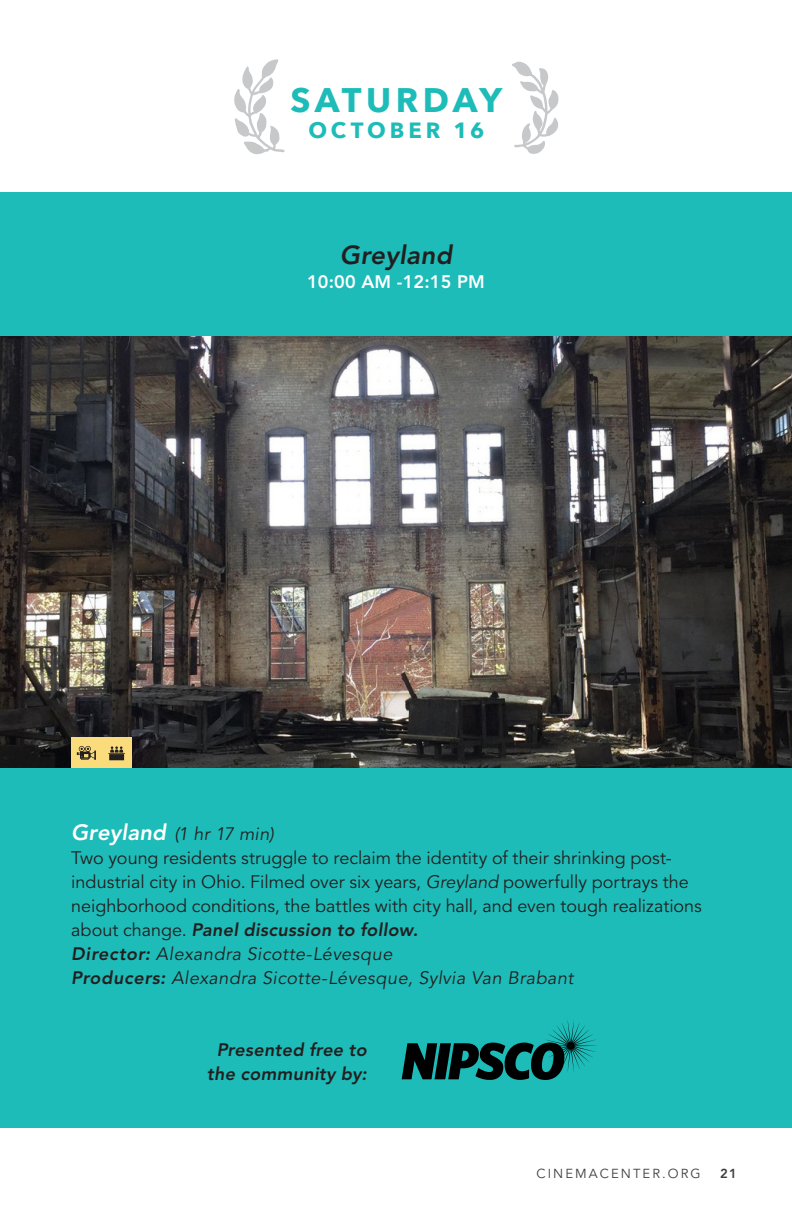
<style>
.page{position:relative;width:792px;height:1224px;background:#fff}
.page>*{position:absolute;margin:0;border:0;box-sizing:border-box;transform-origin:0 0}
.t1{font:700 34px "Avenir Next";letter-spacing:.125em;color:#1dbcb8}
.t2{font:italic 800 26px "Avenir";letter-spacing:.01em;color:#231f20}
.t3{font:700 22px "Avenir Next";letter-spacing:.175em;color:#1dbcb8}
.t4{font:18px/24px "Avenir";color:#231f20}
.t5{font:italic 18px "Avenir";letter-spacing:.025em;color:#231f20}
.t6{font:italic 800 18px/24px "Avenir";letter-spacing:.015em;color:#231f20;text-align:center}
.t7{font:800 18px "Avenir";letter-spacing:.01em;color:#fff}
.t8{font:13px "Avenir";letter-spacing:.16em;color:#3e3e3f}
.t9{font:800 13px "Avenir";color:#3e3e3f}
.s1{font-weight:800;font-size:22px;color:#fff}
.s2{font-style:italic}
.s3{font-weight:800;font-style:italic}
.s4{font-weight:800}
</style>
<div class="page">
<div style="left:0;top:192px;width:792px;height:936px;background:#1dbcb8"></div>
<img style="left:0;top:336px;width:792px;height:432px">
<svg style="left:512px;top:62px;width:47px;height:92px"></svg>
<svg style="left:234px;top:59px;width:51px;height:95px"></svg>
<div style="left:71px;top:738px;width:31px;height:30px;background:#fadc7d"></div>
<svg style="left:77px;top:746px;width:19px;height:14px"></svg>
<div style="left:102px;top:738px;width:30px;height:30px;background:#fadc7d"></div>
<svg style="left:108px;top:746px;width:17px;height:14px"></svg>
<svg style="left:402px;top:1020px;width:195px;height:60px"></svg>
<p class="t1" style="left:290px;top:71px;width:213px">SATURDAY</p>
<p class="t3" style="left:308px;top:111px;width:177px">OCTOBER 16</p>
<p class="t2" style="left:340px;top:240px;width:114px">Greyland</p>
<p class="t7" style="left:307px;top:271px;width:179px">10:00 AM -12:15 PM</p>
<p class="t5" style="left:71px;top:823px;width:204px"><span class="s1">Greyland</span> (1 hr 17 min)</p>
<p class="t4" style="left:71px;top:846px;width:632px">Two young residents struggle to reclaim the identity of their shrinking post&shy;industrial city in Ohio. Filmed over six years, <span class="s2">Greyland</span> powerfully portrays the neighborhood conditions, the battles with city hall, and even tough realizations about change. <span class="s3">Panel discussion to follow.</span></p>
<p class="t5" style="left:71px;top:943px;width:323px"><span class="s4">Director:</span> Alexandra Sicotte-Lévesque</p>
<p class="t5" style="left:71px;top:967px;width:504px"><span class="s4">Producers:</span> Alexandra Sicotte-Lévesque, Sylvia Van Brabant</p>
<p class="t6" style="left:207px;top:1038px;width:161px">Presented free to the community by:</p>
<p class="t8" style="left:536px;top:1166px;width:166px">CINEMACENTER.ORG</p>
<p class="t9" style="left:720px;top:1166px;width:18px">21</p>
</div>
